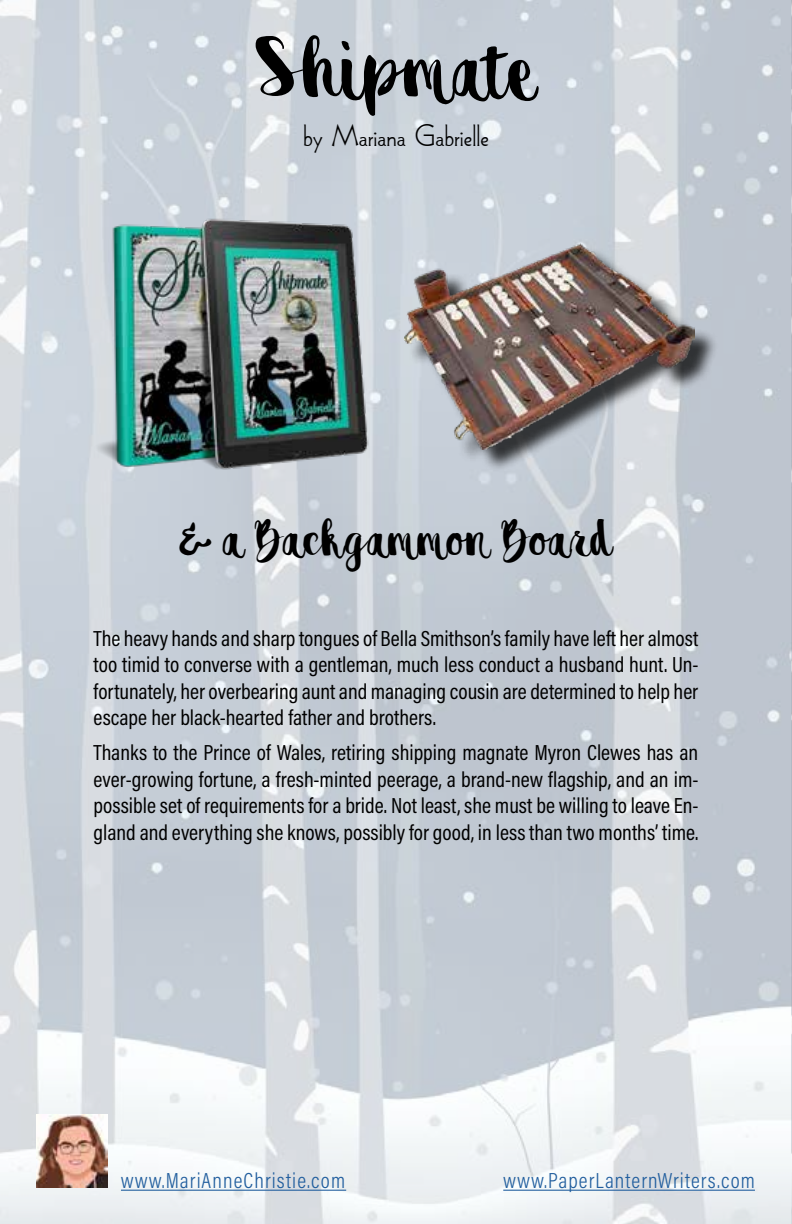
<style>
.page{position:relative;width:792px;height:1224px;background:#fff}
.page>*{position:absolute;margin:0;border:0;box-sizing:border-box;transform-origin:0 0}
.t1{font:80px "destain";color:#000}
.t2{font:48px "destain";color:#000}
.t3{font:32px "MILES";color:#000}
.t4{font:22px/26.4px "Acumin Pro Cond";color:#000;text-align:justify}
.t5{font:300 22px "Acumin Pro Cond";letter-spacing:.05em;color:#215e9e}
</style>
<div class="page">
<img style="left:0;top:0;width:792px;height:1224px">
<div style="left:408px;top:247px;width:311px;height:226px;background:#000;opacity:.75"></div>
<img style="left:405px;top:243px;width:289px;height:207px">
<img style="left:85px;top:211px;width:289px;height:271px">
<hr style="left:121px;top:1190px;width:225px;height:1px;background:#215e9e">
<hr style="left:503px;top:1190px;width:252px;height:1px;background:#215e9e">
<img style="left:36px;top:1115px;width:72px;height:73px">
<h1 class="t1" style="left:256px;top:22px;width:282px">Shipmate</h1>
<h3 class="t3" style="left:303px;top:112px;width:187px">by Mariana Gabrielle</h3>
<h2 class="t2" style="left:180px;top:510px;width:434px">&amp; a Backgammon Board</h2>
<p class="t4" style="left:94px;top:625px;width:606px">The heavy hands and sharp tongues of Bella Smithson’s family have left her almost too timid to converse with a gentleman, much less conduct a husband hunt. Un&shy;fortunately, her overbearing aunt and managing cousin are determined to help her escape her black-hearted father and brothers.</p>
<p class="t4" style="left:94px;top:739px;width:606px">Thanks to the Prince of Wales, retiring shipping magnate Myron Clewes has an ever-growing fortune, a fresh-minted peerage, a brand-new flagship, and an im&shy;possible set of requirements for a bride. Not least, she must be willing to leave En&shy;gland and everything she knows, possibly for good, in less than two months’ time.</p>
<p class="t5" style="left:121px;top:1166px;width:226px">www.MariAnneChristie.com</p>
<p class="t5" style="left:503px;top:1166px;width:253px">www.PaperLanternWriters.com</p>
</div>
